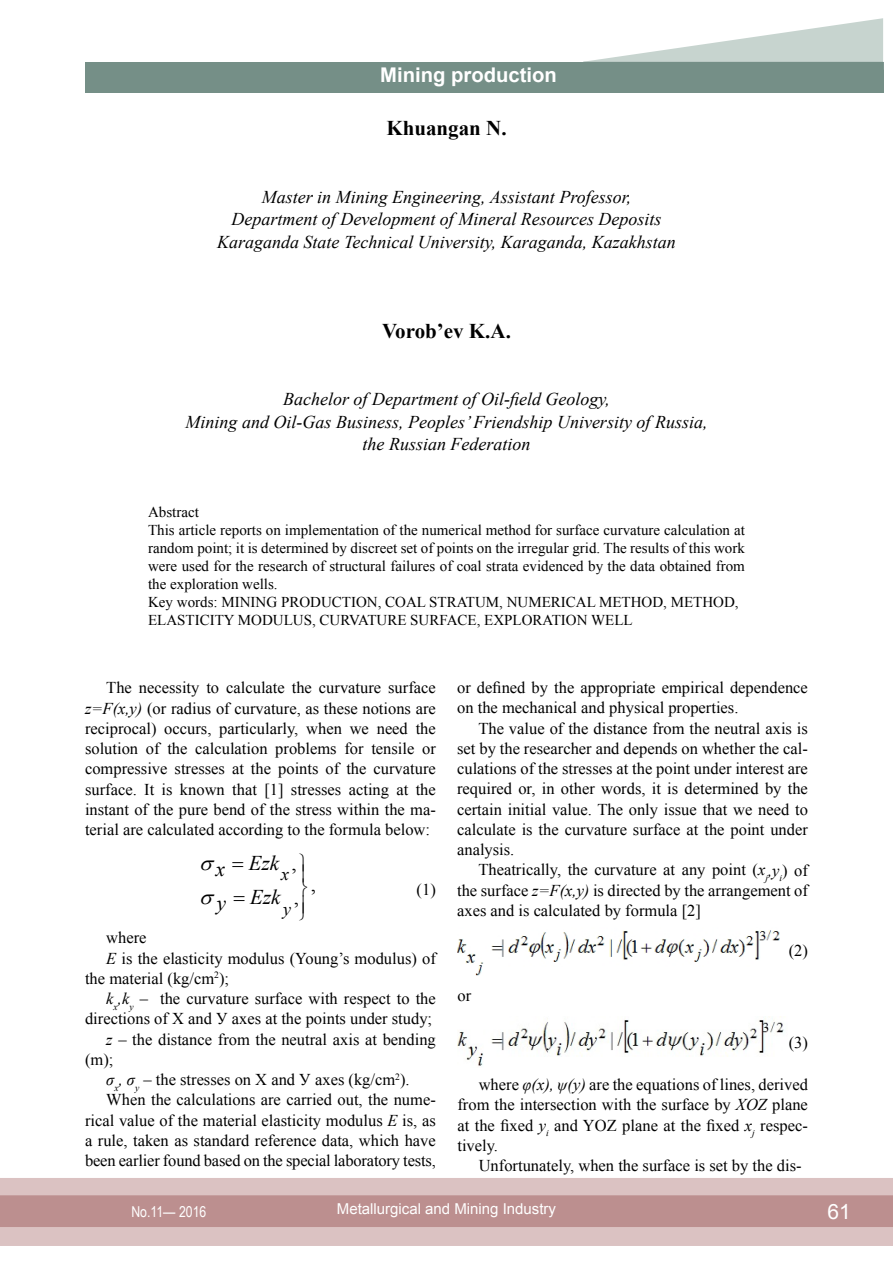
<style>
.page{position:relative;width:893px;height:1263px;background:#fff}
.page>*{position:absolute;margin:0;border:0;box-sizing:border-box;transform-origin:0 0}
.t1{font:700 21px "Times New Roman";color:#000}
.t2{font:italic 21px "Times New Roman";color:#000}
.t3{font:21px "Times New Roman";color:#000}
.t4{font:21px "Arial";color:#fff}
.t5{font:700 20.25px "Arial";color:#fff}
.t6{font:italic 18px/22.5px "Times New Roman";color:#000;text-align:center}
.t7{font:16.5px/20.2px "Times New Roman";color:#000;text-align:justify}
.t8{font:15px/18px "Times New Roman";color:#000}
.t9{font:15px "Arial";color:#fff}
.t10{font:15px "Arial Narrow";color:#fff}
.s1{font-style:italic}
</style>
<div class="page">
<div style="left:0;top:1178px;width:893px;height:68px;background:#dbc2c2"></div>
<div style="left:0;top:1195px;width:893px;height:32px;background:#bc8f8f;border:2px solid #bc8f8f"></div>
<div style="left:85px;top:62px;width:798px;height:30px;background:#758f87"></div>
<svg style="left:583px;top:18px;width:300px;height:44px"></svg>
<img style="left:458px;top:930px;width:322px;height:46px">
<img style="left:457px;top:1018px;width:327px;height:48px">
<p class="t5" style="left:380px;top:61px;width:178px">Mining production</p>
<p class="t1" style="left:386px;top:114px;width:122px">Khuangan N.</p>
<p class="t6" style="left:217px;top:185px;width:460px">Master in Mining Engineering, Assistant Professor,<br>Department of Development of Mineral Resources Deposits<br>Karaganda State Technical University, Karaganda, Kazakhstan</p>
<p class="t1" style="left:382px;top:316px;width:130px">Vorob’ev K.A.</p>
<p class="t6" style="left:185px;top:388px;width:523px">Bachelor of Department of Oil-field Geology,<br>Mining and Oil-Gas Business, Peoples’ Friendship University of Russia, the Russian Federation</p>
<p class="t8" style="left:148px;top:502px;width:598px">Abstract<br>This article reports on implementation of the numerical method for surface curvature calculation at random point; it is determined by discreet set of points on the irregular grid. The results of this work were used for the research of structural failures of coal strata evidenced by the data obtained from the exploration wells.<br>Key words: MINING PRODUCTION, COAL STRATUM, NUMERICAL METHOD, METHOD, ELASTICITY MODULUS, CURVATURE SURFACE, EXPLORATION WELL</p>
<p class="t7" style="left:85px;top:677px;width:352px;text-indent:21px">The necessity to calculate the curvature surface <span class="s1">z=F(x,y)</span> (or radius of curvature, as these notions are reciprocal) occurs, particularly, when we need the solution of the calculation problems for tensile or compressive stresses at the points of the curvature surface. It is known that [1] stresses acting at the instant of the pure bend of the stress within the ma&shy;terial are calculated according to the formula below:</p>
<p class="t2" style="left:216px;top:854px;width:11px">x</p>
<p class="t2" style="left:217px;top:889px;width:11px">y</p>
<p class="t2" style="left:249px;top:848px;width:32px">Ezk</p>
<p class="t3" style="left:291px;top:849px;width:7px">,</p>
<p class="t6" style="left:281px;top:863px;width:9px">x</p>
<p class="t2" style="left:250px;top:883px;width:32px">Ezk</p>
<p class="t3" style="left:294px;top:883px;width:7px">,</p>
<p class="t6" style="left:283px;top:897px;width:9px">y</p>
<p class="t3" style="left:311px;top:870px;width:7px">,</p>
<p class="t7" style="left:417px;top:879px;width:21px">(1)</p>
<p class="t7" style="left:106px;top:927px;width:42px">where</p>
<p class="t7" style="left:106px;top:948px;width:331px"><span class="s1">Е</span> is the elasticity modulus (Young’s modulus) of</p>
<p class="t7" style="left:85px;top:968px;width:146px">the material (kg/cm<sup>2</sup>);</p>
<p class="t7" style="left:106px;top:988px;width:331px"><span class="s1">k</span><sub>x</sub><span class="s1">,k</span><sub>y</sub> – the curvature surface with respect to the</p>
<p class="t7" style="left:85px;top:1008px;width:349px">directions of Х and У axes at the points under study;</p>
<p class="t7" style="left:106px;top:1029px;width:331px"><span class="s1">z</span> – the distance from the neutral axis at bending</p>
<p class="t7" style="left:85px;top:1049px;width:30px">(m);</p>
<p class="t7" style="left:106px;top:1069px;width:305px"><span class="s1">σ</span><sub>x</sub><span class="s1">, σ</span><sub>y</sub> – the stresses on Х and У axes (kg/cm<sup>2</sup>).</p>
<p class="t7" style="left:106px;top:1089px;width:331px">When the calculations are carried out, the nume-</p>
<p class="t7" style="left:85px;top:1110px;width:352px">rical value of the material elasticity modulus <span class="s1">Е</span> is, as</p>
<p class="t7" style="left:85px;top:1130px;width:352px">a rule, taken as standard reference data, which have</p>
<p class="t7" style="left:85px;top:1150px;width:352px">been earlier found based on the special laboratory tests,</p>
<p class="t7" style="left:457px;top:677px;width:352px">or defined by the appropriate empirical dependence on the mechanical and physical properties.</p>
<p class="t7" style="left:457px;top:718px;width:352px;text-indent:21px">The value of the distance from the neutral axis is set by the researcher and depends on whether the cal&shy;culations of the stresses at the point under interest are required or, in other words, it is determined by the certain initial value. The only issue that we need to calculate is the curvature surface at the point under analysis.</p>
<p class="t7" style="left:457px;top:859px;width:352px;text-indent:21px">Theatrically, the curvature at any point (<span class="s1">x</span><sub>j</sub><span class="s1">,y</span><sub>i</sub>) of the surface <span class="s1">z=F(x,y)</span> is directed by the arrangement of axes and is calculated by formula [2]</p>
<p class="t7" style="left:789px;top:940px;width:21px">(2)</p>
<p class="t7" style="left:457px;top:985px;width:15px">or</p>
<p class="t7" style="left:789px;top:1032px;width:21px">(3)</p>
<p class="t7" style="left:457px;top:1074px;width:352px;text-indent:21px">where <span class="s1">φ(x), ψ(y)</span> are the equations of lines, derived from the intersection with the surface by <span class="s1">XOZ</span> plane at the fixed <span class="s1">y</span><sub>i</sub> and YOZ plane at the fixed <span class="s1">x</span><sub>j</sub> respec&shy;tively.</p>
<p class="t7" style="left:479px;top:1155px;width:324px">Unfortunately, when the surface is set by the dis-</p>
<p class="t10" style="left:131px;top:1200px;width:76px">No.11— 2016</p>
<p class="t9" style="left:337px;top:1199px;width:221px">Metallurgical and Mining Industry</p>
<p class="t4" style="left:827px;top:1197px;width:25px">61</p>
</div>
